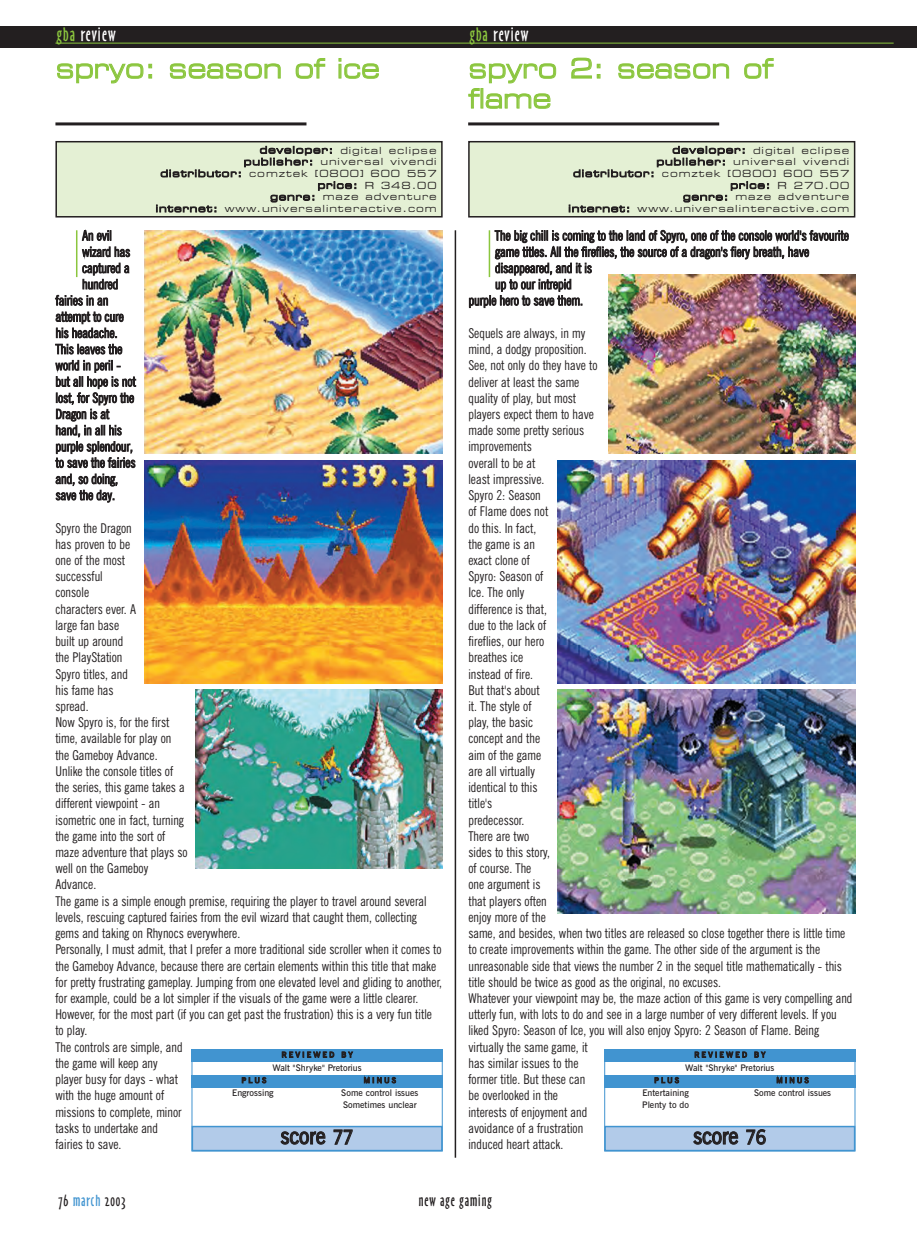
<style>
.page{position:relative;width:917px;height:1239px;background:#fff}
.page>*{position:absolute;margin:0;border:0;box-sizing:border-box;transform-origin:0 0}
.t1{font:27px/30px "TT136 DO00";color:#8bc63e;scale:.9 1}
.t2{font:22.5px "TT1371 O00";letter-spacing:-.005em;color:#231f20;scale:.9 1}
.t3{font:18px "TT1378 O00";letter-spacing:.065em;color:#fff}
.t4{font:15px "TT1378 O00";letter-spacing:.06em;color:#231f20}
.t5{font:13.5px/16.2px "TT1374 O00";color:#231f20}
.t6{font:9.75px/11.7px "TT136 DO00";letter-spacing:.095em;color:#231f20;text-align:right}
.t7{font:9px/11.7px "TT1371 O00";color:#231f20}
.t8{font:7.5px "TT1371 O00";letter-spacing:.3em;color:#231f20}
.s1{color:#8bc63e}
.s2{font-size:19.5px}
.s3{color:#4194d0}
</style>
<div class="page">
<hr style="left:55px;top:122px;width:251px;height:3px;background:#231f20">
<div style="left:0;top:26px;width:916px;height:21px;background:#231f20"></div>
<hr style="left:76px;top:230px;width:1px;height:47px;background:#8bc63e">
<hr style="left:55px;top:43px;width:838px;height:1px;background:#8bc63e">
<div style="left:469px;top:142px;width:385px;height:75px;background:#e4f0d4"></div>
<div style="left:468px;top:141px;width:387px;height:76px;border:2px solid #231f20"></div>
<hr style="left:488px;top:230px;width:2px;height:47px;background:#8bc63e">
<hr style="left:468px;top:122px;width:251px;height:3px;background:#231f20">
<hr style="left:454px;top:230px;width:2px;height:927px;background:#231f20">
<img style="left:557px;top:460px;width:298px;height:223px">
<img style="left:557px;top:689px;width:298px;height:224px">
<div style="left:605px;top:1126px;width:249px;height:24px;background:#b2cbe9"></div>
<div style="left:604px;top:1125px;width:251px;height:26px;border:2px solid #4194d0"></div>
<div style="left:604px;top:1074px;width:125px;height:13px;background:#4194d0"></div>
<div style="left:729px;top:1074px;width:126px;height:13px;background:#4194d0"></div>
<div style="left:604px;top:1049px;width:251px;height:12px;background:#4194d0"></div>
<img style="left:608px;top:275px;width:247px;height:178px">
<div style="left:192px;top:1126px;width:250px;height:24px;background:#b2cbe9"></div>
<div style="left:191px;top:1125px;width:251px;height:26px;border:2px solid #4194d0"></div>
<div style="left:191px;top:1074px;width:126px;height:13px;background:#4194d0"></div>
<div style="left:317px;top:1074px;width:125px;height:13px;background:#4194d0"></div>
<div style="left:191px;top:1049px;width:251px;height:12px;background:#4194d0"></div>
<div style="left:56px;top:142px;width:386px;height:75px;background:#e4f0d4"></div>
<div style="left:55px;top:141px;width:387px;height:76px;border:2px solid #231f20"></div>
<img style="left:145px;top:230px;width:297px;height:223px">
<img style="left:145px;top:460px;width:297px;height:223px">
<img style="left:196px;top:689px;width:246px;height:179px">
<h3 class="t3" style="left:57px;top:28px;width:60px"><span class="s1">gba</span> review</h3>
<h3 class="t3" style="left:469px;top:28px;width:60px"><span class="s1">gba</span> review</h3>
<h1 class="t1" style="left:56px;top:56px;width:361px">spryo: season of ice</h1>
<h1 class="t1" style="left:468px;top:56px;width:339px">spyro 2: season of flame</h1>
<p class="t6" style="left:156px;top:145px;width:282px">developer: digital eclipse<br>publisher: universal vivendi<br>distributor: comztek [0800] 600 557 price: R 348.00<br>genre: maze adventure<br>internet: www.universalinteractive.com</p>
<p class="t6" style="left:568px;top:145px;width:282px">developer: digital eclipse<br>publisher: universal vivendi<br>distributor: comztek [0800] 600 557 price: R 270.00<br>genre: maze adventure<br>internet: www.universalinteractive.com</p>
<p class="t5" style="left:82px;top:228px;width:31px">An evil</p>
<p class="t5" style="left:82px;top:245px;width:50px">wizard has</p>
<p class="t5" style="left:82px;top:261px;width:49px">captured a</p>
<p class="t5" style="left:82px;top:277px;width:38px">hundred</p>
<p class="t5" style="left:56px;top:293px;width:54px">fairies in an</p>
<p class="t5" style="left:56px;top:310px;width:70px">attempt to cure</p>
<p class="t5" style="left:56px;top:326px;width:63px">his headache.</p>
<p class="t5" style="left:56px;top:342px;width:68px">This leaves the</p>
<p class="t5" style="left:56px;top:358px;width:67px">world in peril -</p>
<p class="t5" style="left:55px;top:374px;width:82px">but all hope is not</p>
<p class="t5" style="left:55px;top:391px;width:80px">lost, for Spyro the</p>
<p class="t5" style="left:55px;top:407px;width:55px">Dragon is at</p>
<p class="t5" style="left:55px;top:423px;width:68px">hand, in all his</p>
<p class="t5" style="left:56px;top:439px;width:79px">purple splendour,</p>
<p class="t5" style="left:56px;top:455px;width:81px">to save the fairies</p>
<p class="t5" style="left:56px;top:472px;width:64px">and, so doing,</p>
<p class="t5" style="left:56px;top:488px;width:61px">save the day.</p>
<p class="t5" style="left:55px;top:520px;width:388px">Spyro the Dragon<br>has proven to be<br>one of the most<br>successful<br>console<br>characters ever. A<br>large fan base<br>built up around<br>the PlayStation<br>Spyro titles, and<br>his fame has<br>spread.<br>Now Spyro is, for the first<br>time, available for play on<br>the Gameboy Advance.<br>Unlike the console titles of<br>the series, this game takes a<br>different viewpoint - an<br>isometric one in fact, turning<br>the game into the sort of<br>maze adventure that plays so<br>well on the Gameboy<br>Advance.<br>The game is a simple enough premise, requiring the player to travel around several levels, rescuing captured fairies from the evil wizard that caught them, collecting gems and taking on Rhynocs everywhere.<br>Personally, I must admit, that I prefer a more traditional side scroller when it comes to the Gameboy Advance, because there are certain elements within this title that make for pretty frustrating gameplay. Jumping from one elevated level and gliding to another, for example, could be a lot simpler if the visuals of the game were a little clearer.<br>However, for the most part (if you can get past the frustration) this is a very fun title to play.<br>The controls are simple, and<br>the game will keep any<br>player busy for days - what<br>with the huge amount of<br>missions to complete, minor<br>tasks to undertake and<br>fairies to save.</p>
<p class="t8" style="left:281px;top:1051px;width:72px">REVIEWED BY</p>
<p class="t7" style="left:272px;top:1062px;width:91px">Walt "Shryke" Pretorius</p>
<p class="t8" style="left:241px;top:1077px;width:26px">PLUS</p>
<p class="t8" style="left:363px;top:1077px;width:34px">MINUS</p>
<p class="t7" style="left:232px;top:1087px;width:43px">Engrossing</p>
<p class="t7" style="left:341px;top:1087px;width:79px">Some control issues<br>Sometimes unclear</p>
<h2 class="t2" style="left:281px;top:1127px;width:82px">score <span class="s2">77</span></h2>
<p class="t5" style="left:495px;top:228px;width:355px">The big chill is coming to the land of Spyro, one of the console world's favourite</p>
<p class="t5" style="left:495px;top:245px;width:315px">game titles. All the fireflies, the source of a dragon's fiery breath, have</p>
<p class="t5" style="left:495px;top:261px;width:98px">disappeared, and it is</p>
<p class="t5" style="left:495px;top:277px;width:78px">up to our intrepid</p>
<p class="t5" style="left:468px;top:293px;width:116px">purple hero to save them.</p>
<p class="t5" style="left:468px;top:326px;width:385px">Sequels are always, in my<br>mind, a dodgy proposition.<br>See, not only do they have to<br>deliver at least the same<br>quality of play, but most<br>players expect them to have<br>made some pretty serious<br>improvements<br>overall to be at<br>least impressive.<br>Spyro 2: Season<br>of Flame does not<br>do this. In fact,<br>the game is an<br>exact clone of<br>Spyro: Season of<br>Ice. The only<br>difference is that,<br>due to the lack of<br>fireflies, our hero<br>breathes ice<br>instead of fire.<br>But that's about<br>it. The style of<br>play, the basic<br>concept and the<br>aim of the game<br>are all virtually<br>identical to this<br>title's<br>predecessor.<br>There are two<br>sides to this story,<br>of course. The<br>one argument is<br>that players often<br>enjoy more of the<br>same, and besides, when two titles are released so close together there is little time to create improvements within the game. The other side of the argument is the unreasonable side that views the number 2 in the sequel title mathematically - this title should be twice as good as the original, no excuses.<br>Whatever your viewpoint may be, the maze action of this game is very compelling and utterly fun, with lots to do and see in a large number of very different levels. If you liked Spyro: Season of Ice, you will also enjoy Spyro: 2 Season of Flame. Being virtually the same game, it<br>has similar issues to the<br>former title. But these can<br>be overlooked in the<br>interests of enjoyment and<br>avoidance of a frustration<br>induced heart attack.</p>
<p class="t8" style="left:694px;top:1051px;width:72px">REVIEWED BY</p>
<p class="t7" style="left:685px;top:1062px;width:91px">Walt "Shryke" Pretorius</p>
<p class="t8" style="left:654px;top:1077px;width:26px">PLUS</p>
<p class="t8" style="left:776px;top:1077px;width:34px">MINUS</p>
<p class="t7" style="left:642px;top:1087px;width:48px">Entertaining<br>Plenty to do</p>
<p class="t7" style="left:754px;top:1087px;width:79px">Some control issues</p>
<h2 class="t2" style="left:693px;top:1127px;width:82px">score <span class="s2">76</span></h2>
<p class="t4" style="left:58px;top:1194px;width:69px">76 <span class="s3">march</span> 2003</p>
<p class="t4" style="left:419px;top:1194px;width:74px">new age gaming</p>
</div>
